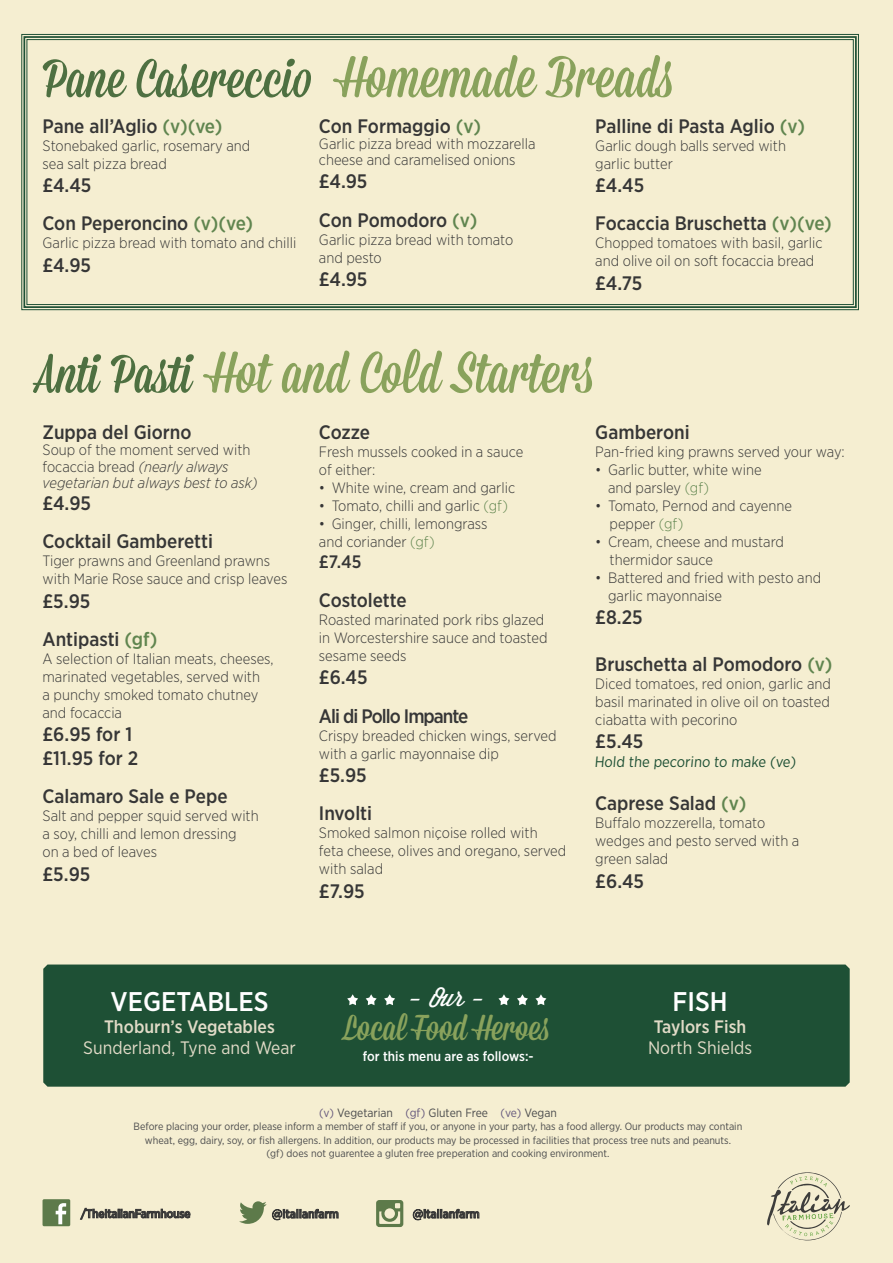
<style>
.page{position:relative;width:893px;height:1263px;background:#f5eed1}
.page>*{position:absolute;margin:0;border:0;box-sizing:border-box;transform-origin:0 0}
.t1{font:58.2px "Mission Script";color:#89a25c}
.t2{font:54px "Mission Script";color:#4e7041}
.t3{font:36px "Mission Script";color:#89a25c}
.t4{font:500 27px "Gotham Narrow";color:#fff}
.t5{font:24px "Wisdom Script AI";color:#fff}
.t6{font:500 19.5px "Gotham Narrow";color:#363636}
.t7{font:500 19.5px "Gotham Narrow";letter-spacing:-.05em;color:#363636}
.t8{font:18px "Gotham Narrow";color:#e1dbc7}
.t9{font:500 18px "Gotham Narrow";color:#e1dbc7}
.t10{font:500 18px "Gotham Narrow";color:#363636}
.t11{font:300 15px/18px "Gotham Narrow";color:#363636}
.t12{font:italic 300 15px/16.5px "Gotham Narrow";color:#363636}
.t13{font:15px "Gotham Narrow";color:#1e5035}
.t14{font:500 13.5px "Gotham Narrow";color:#fff}
.t15{font:500 12px "Gotham Narrow";letter-spacing:-.01em;color:#363636}
.t16{font:12px "Gotham Narrow";color:#4b4c4d}
.t17{font:10.5px "Gotham Narrow";color:#4b4c4d}
.s1{font-size:58.2px;color:#89a25c}
.s2{color:#60854f}
.s3{font-size:54px;color:#4e7041}
.s4{font-style:normal}
.s5{color:#66597d}
</style>
<div class="page">
<svg style="left:21px;top:34px;width:838px;height:277px"></svg>
<div style="left:23px;top:36px;width:834px;height:272px;border:2px solid #1e5035"></div>
<div style="left:43px;top:964px;width:807px;height:123px;background:#1e5035"></div>
<svg style="left:347px;top:994px;width:11px;height:11px"></svg>
<svg style="left:366px;top:994px;width:11px;height:11px"></svg>
<svg style="left:384px;top:994px;width:11px;height:11px"></svg>
<svg style="left:498px;top:994px;width:11px;height:11px"></svg>
<svg style="left:517px;top:994px;width:11px;height:11px"></svg>
<svg style="left:535px;top:994px;width:11px;height:11px"></svg>
<svg style="left:80px;top:1208px;width:110px;height:11px"></svg>
<div style="left:43px;top:1199px;width:27px;height:27px;background:#5d7a4a;border-radius:2px"></div>
<svg style="left:56px;top:1203px;width:10px;height:21px"></svg>
<svg style="left:239px;top:1201px;width:99px;height:23px"></svg>
<svg style="left:376px;top:1200px;width:27px;height:27px"></svg>
<svg style="left:413px;top:1209px;width:66px;height:11px"></svg>
<svg style="left:767px;top:1172px;width:83px;height:68px"></svg>
<p class="t2" style="left:43px;top:46px;width:631px">Pane Casereccio <span class="s1">Homemade Breads</span></p>
<p class="t6" style="left:43px;top:113px;width:181px">Pane all’Aglio <span class="s2">(v)(ve)</span></p>
<p class="t11" style="left:43px;top:136px;width:209px">Stonebaked garlic, rosemary and</p>
<p class="t11" style="left:43px;top:154px;width:126px">sea salt pizza bread</p>
<p class="t6" style="left:43px;top:173px;width:50px">£4.45</p>
<p class="t6" style="left:43px;top:211px;width:212px">Con Peperoncino <span class="s2">(v)(ve)</span></p>
<p class="t11" style="left:43px;top:234px;width:255px">Garlic pizza bread with tomato and chilli</p>
<p class="t6" style="left:43px;top:253px;width:50px">£4.95</p>
<p class="t6" style="left:319px;top:113px;width:164px">Con Formaggio <span class="s2">(v)</span></p>
<p class="t11" style="left:319px;top:135px;width:218px;line-height:16.2px">Garlic pizza bread with mozzarella cheese and caramelised onions</p>
<p class="t6" style="left:319px;top:169px;width:50px">£4.95</p>
<p class="t6" style="left:319px;top:208px;width:160px">Con Pomodoro <span class="s2">(v)</span></p>
<p class="t11" style="left:319px;top:230px;width:196px">Garlic pizza bread with tomato</p>
<p class="t11" style="left:319px;top:248px;width:64px">and pesto</p>
<p class="t6" style="left:319px;top:267px;width:50px">£4.95</p>
<p class="t6" style="left:595px;top:113px;width:211px">Palline di Pasta Aglio <span class="s2">(v)</span></p>
<p class="t11" style="left:595px;top:136px;width:192px">Garlic dough balls served with</p>
<p class="t11" style="left:595px;top:154px;width:79px">garlic butter</p>
<p class="t6" style="left:595px;top:173px;width:50px">£4.45</p>
<p class="t6" style="left:595px;top:211px;width:238px">Focaccia Bruschetta <span class="s2">(v)(ve)</span></p>
<p class="t11" style="left:595px;top:234px;width:229px">Chopped tomatoes with basil, garlic</p>
<p class="t11" style="left:595px;top:252px;width:221px">and olive oil on soft focaccia bread</p>
<p class="t6" style="left:595px;top:271px;width:49px">£4.75</p>
<p class="t1" style="left:35px;top:337px;width:560px"><span class="s3">Anti Pasti</span> Hot and Cold Starters</p>
<p class="t6" style="left:43px;top:419px;width:151px">Zuppa del Giorno</p>
<p class="t12" style="left:43px;top:441px;width:217px"><span class="s4">Soup of the moment served with focaccia bread</span> (nearly always vegetarian but always best to ask)</p>
<p class="t6" style="left:43px;top:491px;width:50px">£4.95</p>
<p class="t6" style="left:43px;top:529px;width:172px">Cocktail Gamberetti</p>
<p class="t11" style="left:43px;top:552px;width:229px">Tiger prawns and Greenland prawns</p>
<p class="t11" style="left:43px;top:570px;width:246px">with Marie Rose sauce and crisp leaves</p>
<p class="t6" style="left:43px;top:588px;width:49px">£5.95</p>
<p class="t6" style="left:43px;top:627px;width:117px">Antipasti <span class="s2">(gf)</span></p>
<p class="t11" style="left:43px;top:649px;width:233px">A selection of Italian meats, cheeses, marinated vegetables, served with</p>
<p class="t11" style="left:43px;top:685px;width:217px">a punchy smoked tomato chutney</p>
<p class="t11" style="left:43px;top:703px;width:81px">and focaccia</p>
<p class="t6" style="left:43px;top:722px;width:91px">£6.95 for 1</p>
<p class="t6" style="left:43px;top:746px;width:97px">£11.95 for 2</p>
<p class="t6" style="left:43px;top:784px;width:187px">Calamaro Sale e Pepe</p>
<p class="t11" style="left:43px;top:807px;width:218px">Salt and pepper squid served with</p>
<p class="t11" style="left:43px;top:825px;width:196px">a soy, chilli and lemon dressing</p>
<p class="t11" style="left:43px;top:843px;width:116px">on a bed of leaves</p>
<p class="t6" style="left:43px;top:861px;width:49px">£5.95</p>
<p class="t6" style="left:319px;top:419px;width:53px">Cozze</p>
<p class="t11" style="left:319px;top:442px;width:206px">Fresh mussels cooked in a sauce</p>
<p class="t11" style="left:319px;top:460px;width:58px">of either:</p>
<p class="t11" style="left:319px;top:478px;width:198px">• White wine, cream and garlic</p>
<p class="t11" style="left:319px;top:496px;width:190px">• Tomato, chilli and garlic <span class="s2">(gf)</span></p>
<p class="t11" style="left:319px;top:514px;width:170px">• Ginger, chilli, lemongrass</p>
<p class="t11" style="left:319px;top:532px;width:117px">and coriander <span class="s2">(gf)</span></p>
<p class="t10" style="left:319px;top:551px;width:44px">£7.45</p>
<p class="t6" style="left:319px;top:587px;width:89px">Costolette</p>
<p class="t11" style="left:319px;top:610px;width:230px">Roasted marinated pork ribs glazed in Worcestershire sauce and toasted sesame seeds</p>
<p class="t6" style="left:319px;top:665px;width:50px">£6.45</p>
<p class="t7" style="left:319px;top:703px;width:151px">Ali di Pollo Impante</p>
<p class="t11" style="left:319px;top:726px;width:239px">Crispy breaded chicken wings, served</p>
<p class="t11" style="left:319px;top:744px;width:182px">with a garlic mayonnaise dip</p>
<p class="t6" style="left:319px;top:763px;width:49px">£5.95</p>
<p class="t6" style="left:319px;top:801px;width:55px">Involti</p>
<p class="t11" style="left:319px;top:824px;width:220px">Smoked salmon niçoise rolled with</p>
<p class="t11" style="left:319px;top:842px;width:249px">feta cheese, olives and oregano, served</p>
<p class="t11" style="left:319px;top:860px;width:66px">with salad</p>
<p class="t6" style="left:319px;top:878px;width:47px">£7.95</p>
<p class="t6" style="left:595px;top:419px;width:96px">Gamberoni</p>
<p class="t11" style="left:595px;top:442px;width:251px">Pan-fried king prawns served your way:</p>
<p class="t11" style="left:595px;top:460px;width:168px">• Garlic butter, white wine</p>
<p class="t11" style="left:608px;top:478px;width:102px">and parsley <span class="s2">(gf)</span></p>
<p class="t11" style="left:595px;top:496px;width:198px">• Tomato, Pernod and cayenne</p>
<p class="t11" style="left:610px;top:514px;width:75px">pepper <span class="s2">(gf)</span></p>
<p class="t11" style="left:595px;top:532px;width:190px">• Cream, cheese and mustard</p>
<p class="t11" style="left:610px;top:550px;width:105px">thermidor sauce</p>
<p class="t11" style="left:595px;top:568px;width:227px">• Battered and fried with pesto and</p>
<p class="t11" style="left:608px;top:586px;width:116px">garlic mayonnaise</p>
<p class="t6" style="left:595px;top:605px;width:49px">£8.25</p>
<p class="t6" style="left:595px;top:652px;width:239px">Bruschetta al Pomodoro <span class="s2">(v)</span></p>
<p class="t11" style="left:595px;top:674px;width:237px;text-align:justify">Diced tomatoes, red onion, garlic and basil marinated in olive oil on toasted ciabatta with pecorino</p>
<p class="t6" style="left:595px;top:729px;width:50px">£5.45</p>
<p class="t13" style="left:594px;top:752px;width:204px">Hold the pecorino to make (ve)</p>
<p class="t6" style="left:595px;top:791px;width:153px">Caprese Salad <span class="s2">(v)</span></p>
<p class="t11" style="left:595px;top:813px;width:171px">Buffalo mozzerella, tomato</p>
<p class="t11" style="left:595px;top:831px;width:206px">wedges and pesto served with a</p>
<p class="t11" style="left:595px;top:849px;width:75px">green salad</p>
<p class="t6" style="left:595px;top:868px;width:50px">£6.45</p>
<p class="t4" style="left:111px;top:984px;width:160px">VEGETABLES</p>
<p class="t9" style="left:104px;top:1015px;width:172px">Thoburn’s Vegetables</p>
<p class="t8" style="left:83px;top:1037px;width:214px">Sunderland, Tyne and Wear</p>
<p class="t5" style="left:409px;top:979px;width:77px">- Our -</p>
<p class="t3" style="left:344px;top:1005px;width:206px">Local Food Heroes</p>
<p class="t14" style="left:363px;top:1047px;width:172px">for this menu are as follows:-</p>
<p class="t4" style="left:673px;top:984px;width:57px">FISH</p>
<p class="t9" style="left:654px;top:1015px;width:94px">Taylors Fish</p>
<p class="t8" style="left:648px;top:1037px;width:106px">North Shields</p>
<p class="t16" style="left:319px;top:1105px;width:239px"><span class="s5">(v)</span> Vegetarian <span class="s5">(gf)</span> Gluten Free <span class="s5">(ve)</span> Vegan</p>
<p class="t17" style="left:134px;top:1120px;width:610px">Before placing your order, please inform a member of staff if you, or anyone in your party, has a food allergy. Our products may contain</p>
<p class="t17" style="left:145px;top:1133px;width:588px">wheat, egg, dairy, soy, or fish allergens. In addition, our products may be processed in facilities that process tree nuts and peanuts.</p>
<p class="t17" style="left:267px;top:1147px;width:344px">(gf) does not guarentee a gluten free preperation and cooking environment.</p>
<p class="t15" style="left:81px;top:1206px;width:111px">/TheItalianFarmhouse</p>
<p class="t15" style="left:272px;top:1206px;width:68px">@italianfarm</p>
<p class="t15" style="left:413px;top:1206px;width:68px">@italianfarm</p>
</div>
